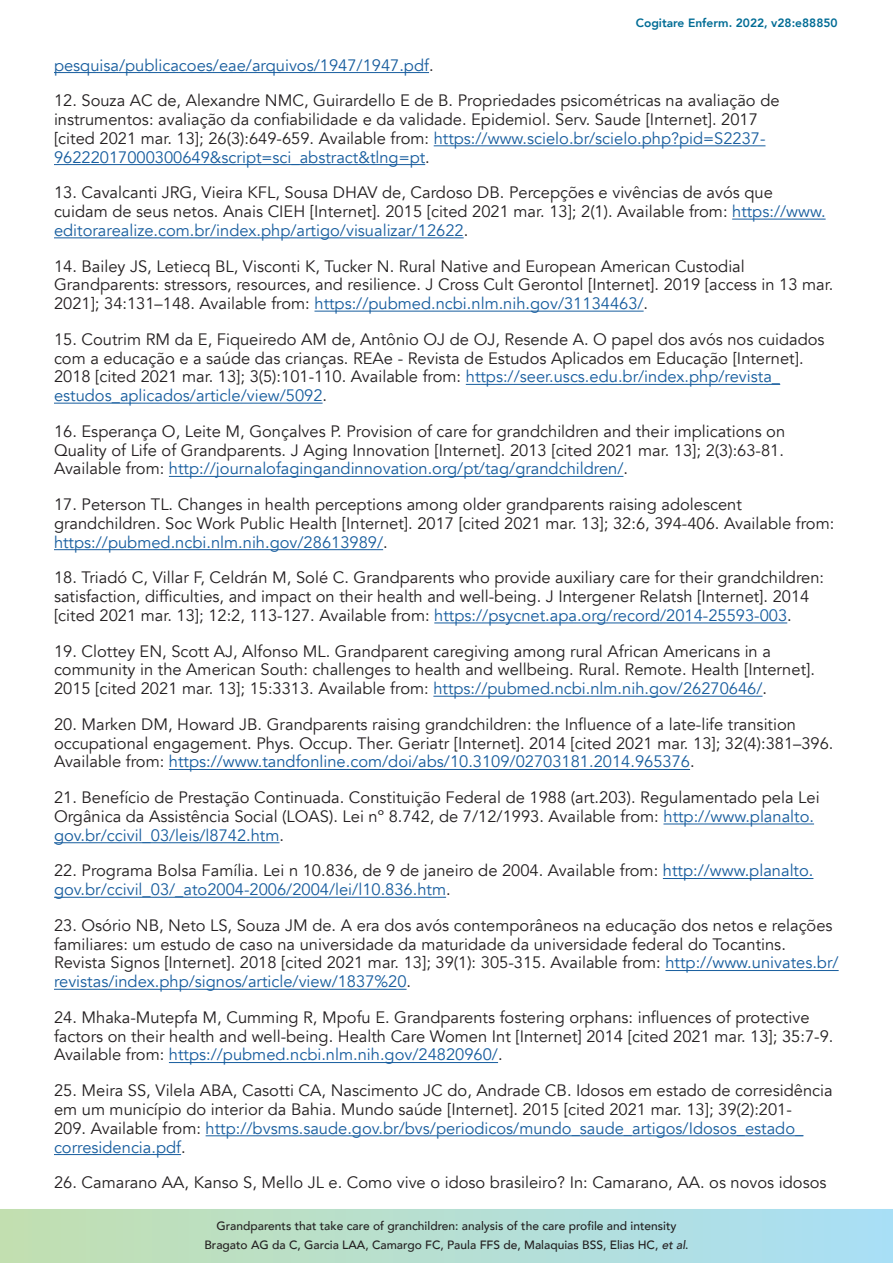
<style>
.page{position:relative;width:893px;height:1263px;background:#fff}
.page>*{position:absolute;margin:0;border:0;box-sizing:border-box;transform-origin:0 0}
.t1{font:16.5px/18.8px "Avenir";color:#231f20}
.t2{font:16.5px/18.8px "Avenir";color:#175d9e}
.t3{font:500 12px/18.6px "Avenir";color:#231f20;text-align:center}
.t4{font:800 12px "Avenir";color:#006c95}
.s1{color:#231f20}
.s2{color:#175d9e}
.s3{font-style:italic}
</style>
<div class="page">
<svg style="left:0;top:1209px;width:893px;height:54px;background:#b6dfd2"></svg>
<hr style="left:54px;top:72px;width:375px;height:1px;background:#175d9e">
<hr style="left:434px;top:145px;width:331px;height:1px;background:#175d9e">
<hr style="left:54px;top:164px;width:371px;height:1px;background:#175d9e">
<hr style="left:732px;top:219px;width:94px;height:1px;background:#175d9e">
<hr style="left:54px;top:237px;width:410px;height:1px;background:#175d9e">
<hr style="left:314px;top:311px;width:330px;height:1px;background:#175d9e">
<hr style="left:466px;top:384px;width:314px;height:1px;background:#175d9e">
<hr style="left:54px;top:403px;width:269px;height:1px;background:#175d9e">
<hr style="left:169px;top:476px;width:454px;height:1px;background:#175d9e">
<hr style="left:54px;top:549px;width:329px;height:1px;background:#175d9e">
<hr style="left:434px;top:622px;width:353px;height:1px;background:#175d9e">
<hr style="left:433px;top:696px;width:329px;height:1px;background:#175d9e">
<hr style="left:169px;top:769px;width:521px;height:1px;background:#175d9e">
<hr style="left:663px;top:823px;width:151px;height:1px;background:#175d9e">
<hr style="left:54px;top:842px;width:225px;height:1px;background:#175d9e">
<hr style="left:663px;top:878px;width:150px;height:1px;background:#175d9e">
<hr style="left:54px;top:897px;width:392px;height:1px;background:#175d9e">
<hr style="left:665px;top:970px;width:174px;height:1px;background:#175d9e">
<hr style="left:54px;top:989px;width:353px;height:1px;background:#175d9e">
<hr style="left:169px;top:1062px;width:329px;height:1px;background:#175d9e">
<hr style="left:206px;top:1135px;width:597px;height:1px;background:#175d9e">
<hr style="left:54px;top:1154px;width:127px;height:1px;background:#175d9e">
<p class="t4" style="left:636px;top:12px;width:203px">Cogitare Enferm. 2022, v28:e88850</p>
<p class="t2" style="left:54px;top:56px;width:381px">pesquisa/publicacoes/eae/arquivos/1947/1947.pdf<span class="s1">.</span></p>
<p class="t1" style="left:54px;top:92px;width:727px">12. Souza AC de, Alexandre NMC, Guirardello E de B. Propriedades psicométricas na avaliação de instrumentos: avaliação da confiabilidade e da validade. Epidemiol. Serv. Saude [Internet]. 2017 [cited 2021 mar. 13]; 26(3):649-659. Available from: <span class="s2">https://www.scielo.br/scielo.php?pid=S2237- 96222017000300649&amp;script=sci_abstract&amp;tlng=pt</span>.</p>
<p class="t1" style="left:54px;top:184px;width:773px">13. Cavalcanti JRG, Vieira KFL, Sousa DHAV de, Cardoso DB. Percepções e vivências de avós que cuidam de seus netos. Anais CIEH [Internet]. 2015 [cited 2021 mar. 13]; 2(1). Available from: <span class="s2">https://www. editorarealize.com.br/index.php/artigo/visualizar/12622</span>.</p>
<p class="t1" style="left:54px;top:257px;width:781px">14. Bailey JS, Letiecq BL, Visconti K, Tucker N. Rural Native and European American Custodial<br>Grandparents: stressors, resources, and resilience. J Cross Cult Gerontol [Internet]. 2019 [access in 13 mar.<br>2021]; 34:131–148. Available from: <span class="s2">https://pubmed.ncbi.nlm.nih.gov/31134463/</span>.</p>
<p class="t1" style="left:54px;top:330px;width:772px">15. Coutrim RM da E, Fiqueiredo AM de, Antônio OJ de OJ, Resende A. O papel dos avós nos cuidados com a educação e a saúde das crianças. REAe - Revista de Estudos Aplicados em Educação [Internet].<br>2018 [cited 2021 mar. 13]; 3(5):101-110. Available from: <span class="s2">https://seer.uscs.edu.br/index.php/revista_ estudos_aplicados/article/view/5092</span>.</p>
<p class="t1" style="left:54px;top:422px;width:733px;text-align:justify">16. Esperança O, Leite M, Gonçalves P. Provision of care for grandchildren and their implications on Quality of Life of Grandparents. J Aging Innovation [Internet]. 2013 [cited 2021 mar. 13]; 2(3):63-81.<br>Available from: <span class="s2">http://journalofagingandinnovation.org/pt/tag/grandchildren/</span>.</p>
<p class="t1" style="left:54px;top:495px;width:782px">17. Peterson TL. Changes in health perceptions among older grandparents raising adolescent grandchildren. Soc Work Public Health [Internet]. 2017 [cited 2021 mar. 13]; 32:6, 394-406. Available from: <span class="s2">https://pubmed.ncbi.nlm.nih.gov/28613989/</span>.</p>
<p class="t1" style="left:54px;top:569px;width:772px">18. Triadó C, Villar F, Celdrán M, Solé C. Grandparents who provide auxiliary care for their grandchildren: satisfaction, difficulties, and impact on their health and well-being. J Intergener Relatsh [Internet]. 2014 [cited 2021 mar. 13]; 12:2, 113-127. Available from: <span class="s2">https://psycnet.apa.org/record/2014-25593-003</span>.</p>
<p class="t1" style="left:54px;top:642px;width:762px">19. Clottey EN, Scott AJ, Alfonso ML. Grandparent caregiving among rural African Americans in a community in the American South: challenges to health and wellbeing. Rural. Remote. Health [Internet].<br>2015 [cited 2021 mar. 13]; 15:3313. Available from: <span class="s2">https://pubmed.ncbi.nlm.nih.gov/26270646/</span>.</p>
<p class="t1" style="left:54px;top:715px;width:781px">20. Marken DM, Howard JB. Grandparents raising grandchildren: the Influence of a late-life transition occupational engagement. Phys. Occup. Ther. Geriatr [Internet]. 2014 [cited 2021 mar. 13]; 32(4):381–396.<br>Available from: <span class="s2">https://www.tandfonline.com/doi/abs/10.3109/02703181.2014.965376</span>.</p>
<p class="t1" style="left:54px;top:788px;width:767px">21. Benefício de Prestação Continuada. Constituição Federal de 1988 (art.203). Regulamentado pela Lei<br>Orgânica da Assistência Social (LOAS). Lei nº 8.742, de 7/12/1993. Available from: <span class="s2">http://www.planalto. gov.br/ccivil_03/leis/l8742.htm</span>.</p>
<p class="t2" style="left:54px;top:862px;width:761px"><span class="s1">22. Programa Bolsa Família. Lei n 10.836, de 9 de janeiro de 2004. Available from:</span> http://www.planalto. gov.br/ccivil_03/_ato2004-2006/2004/lei/l10.836.htm<span class="s1">.</span></p>
<p class="t1" style="left:54px;top:916px;width:786px">23. Osório NB, Neto LS, Souza JM de. A era dos avós contemporâneos na educação dos netos e relações familiares: um estudo de caso na universidade da maturidade da universidade federal do Tocantins.<br>Revista Signos [Internet]. 2018 [cited 2021 mar. 13]; 39(1): 305-315. Available from: <span class="s2">http://www.univates.br/ revistas/index.php/signos/article/view/1837%20</span>.</p>
<p class="t1" style="left:54px;top:1008px;width:781px">24. Mhaka-Mutepfa M, Cumming R, Mpofu E. Grandparents fostering orphans: influences of protective factors on their health and well-being. Health Care Women Int [Internet] 2014 [cited 2021 mar. 13]; 35:7-9.<br>Available from: <span class="s2">https://pubmed.ncbi.nlm.nih.gov/24820960/</span>.</p>
<p class="t1" style="left:54px;top:1081px;width:780px">25. Meira SS, Vilela ABA, Casotti CA, Nascimento JC do, Andrade CB. Idosos em estado de corresidência em um município do interior da Bahia. Mundo saúde [Internet]. 2015 [cited 2021 mar. 13]; 39(2):201-<br>209. Available from: <span class="s2">http://bvsms.saude.gov.br/bvs/periodicos/mundo_saude_artigos/Idosos_estado_ corresidencia.pdf</span>.</p>
<p class="t1" style="left:54px;top:1173px;width:774px">26. Camarano AA, Kanso S, Mello JL e. Como vive o idoso brasileiro? In: Camarano, AA. os novos idosos</p>
<p class="t3" style="left:204px;top:1216px;width:486px">Grandparents that take care of granchildren: analysis of the care profile and intensity<br>Bragato AG da C, Garcia LAA, Camargo FC, Paula FFS de, Malaquias BSS, Elias HC, <span class="s3">et al</span>.</p>
</div>
